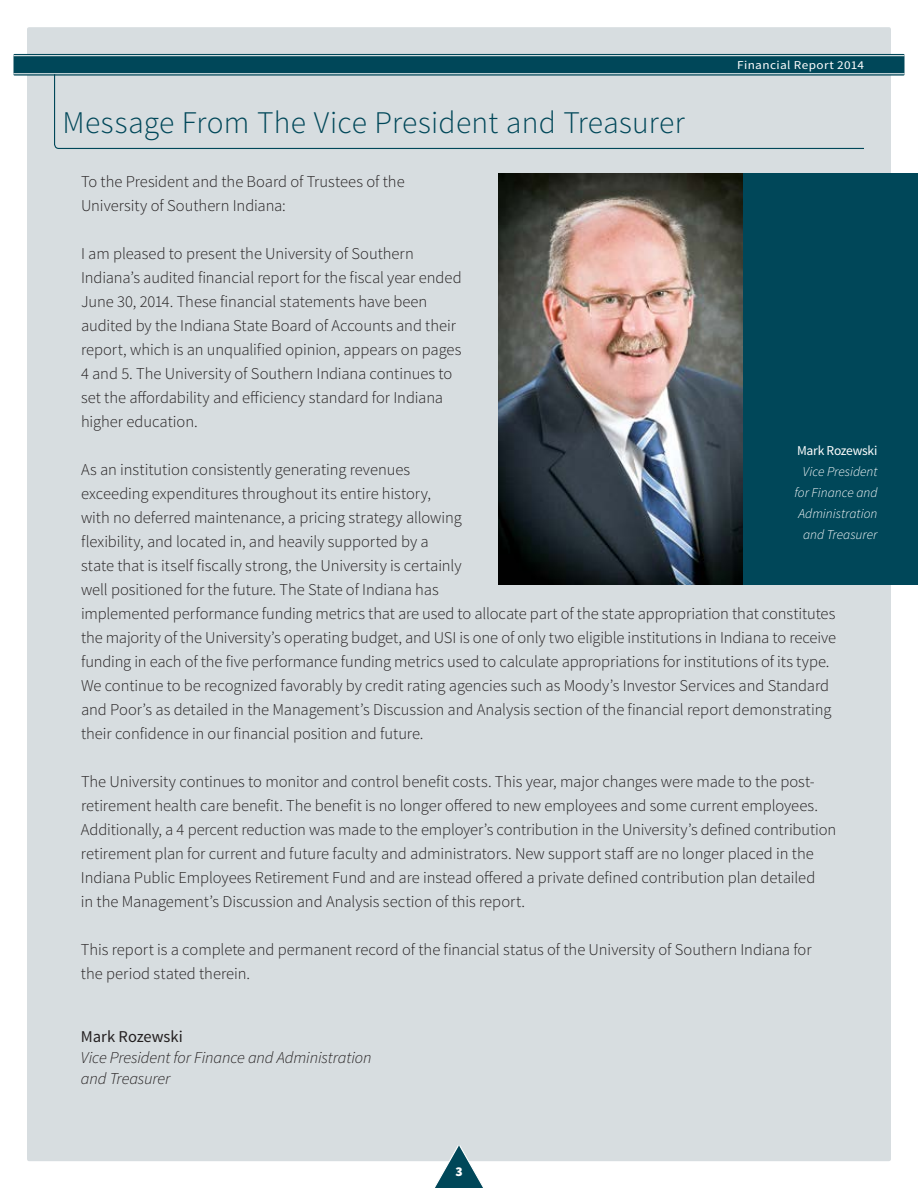
<style>
.page{position:relative;width:918px;height:1188px;background:#fff}
.page>*{position:absolute;margin:0;border:0;box-sizing:border-box;transform-origin:0 0}
.t1{font:300 31.5px "Source Sans Pro";letter-spacing:.005em;color:#004759}
.t2{font:300 16.5px/24px "Source Sans Pro";letter-spacing:-.005em;color:#231f20}
.t3{font:italic 300 16.5px/21px "Source Sans Pro";letter-spacing:-.01em;color:#231f20}
.t4{font:16.5px "Source Sans Pro";letter-spacing:-.005em;color:#231f20}
.t5{font:italic 300 13.5px/21px "Source Sans Pro";color:#fff;text-align:right}
.t6{font:13.5px "Source Sans Pro";letter-spacing:-.02em;color:#fff}
.t7{font:900 13.5px "Source Sans Pro";color:#fff}
.t8{font:12px "Source Sans Pro";letter-spacing:.03em;color:#fff;scale:1.1 1}
</style>
<div class="page">
<div style="left:27px;top:27px;width:864px;height:1134px;background:#d7dde0;border-radius:2px"></div>
<div style="left:14px;top:54px;width:891px;height:22px;background:#004759"></div>
<svg style="left:435px;top:1145px;width:48px;height:43px"></svg>
<hr style="left:14px;top:73px;width:891px;height:1px;background:#fff">
<hr style="left:14px;top:55px;width:891px;height:1px;background:#fff">
<svg style="left:53px;top:73px;width:812px;height:76px"></svg>
<img style="left:499px;top:173px;width:244px;height:411px">
<div style="left:743px;top:173px;width:175px;height:411px;background:#004759"></div>
<p class="t8" style="left:737px;top:58px;width:117px">Financial Report 2014</p>
<h1 class="t1" style="left:62px;top:103px;width:624px">Message From The Vice President and Treasurer</h1>
<p class="t2" style="left:81px;top:170px;width:325px">To the President and the Board of Trustees of the<br>University of Southern Indiana:</p>
<p class="t2" style="left:81px;top:242px;width:382px">I am pleased to present the University of Southern Indiana’s audited financial report for the fiscal year ended June 30, 2014. These financial statements have been audited by the Indiana State Board of Accounts and their report, which is an unqualified opinion, appears on pages 4 and 5. The University of Southern Indiana continues to set the affordability and efficiency standard for Indiana higher education.</p>
<p class="t2" style="left:81px;top:458px;width:757px">As an institution consistently generating revenues<br>exceeding expenditures throughout its entire history,<br>with no deferred maintenance, a pricing strategy allowing<br>flexibility, and located in, and heavily supported by a<br>state that is itself fiscally strong, the University is certainly<br>well positioned for the future. The State of Indiana has<br>implemented performance funding metrics that are used to allocate part of the state appropriation that constitutes the majority of the University’s operating budget, and USI is one of only two eligible institutions in Indiana to receive funding in each of the five performance funding metrics used to calculate appropriations for institutions of its type.<br>We continue to be recognized favorably by credit rating agencies such as Moody’s Investor Services and Standard and Poor’s as detailed in the Management’s Discussion and Analysis section of the financial report demonstrating their confidence in our financial position and future.</p>
<p class="t2" style="left:81px;top:770px;width:757px">The University continues to monitor and control benefit costs. This year, major changes were made to the post&shy;retirement health care benefit. The benefit is no longer offered to new employees and some current employees.<br>Additionally, a 4 percent reduction was made to the employer’s contribution in the University’s defined contribution retirement plan for current and future faculty and administrators. New support staff are no longer placed in the Indiana Public Employees Retirement Fund and are instead offered a private defined contribution plan detailed<br>in the Management’s Discussion and Analysis section of this report.</p>
<p class="t2" style="left:81px;top:938px;width:732px">This report is a complete and permanent record of the financial status of the University of Southern Indiana for the period stated therein.</p>
<p class="t6" style="left:797px;top:442px;width:82px">Mark Rozewski</p>
<p class="t5" style="left:794px;top:461px;width:85px">Vice President for Finance and<br>Administration and Treasurer</p>
<p class="t4" style="left:81px;top:1027px;width:103px">Mark Rozewski</p>
<p class="t3" style="left:81px;top:1047px;width:292px">Vice President for Finance and Administration and Treasurer</p>
<p class="t7" style="left:455px;top:1163px;width:9px">3</p>
</div>
